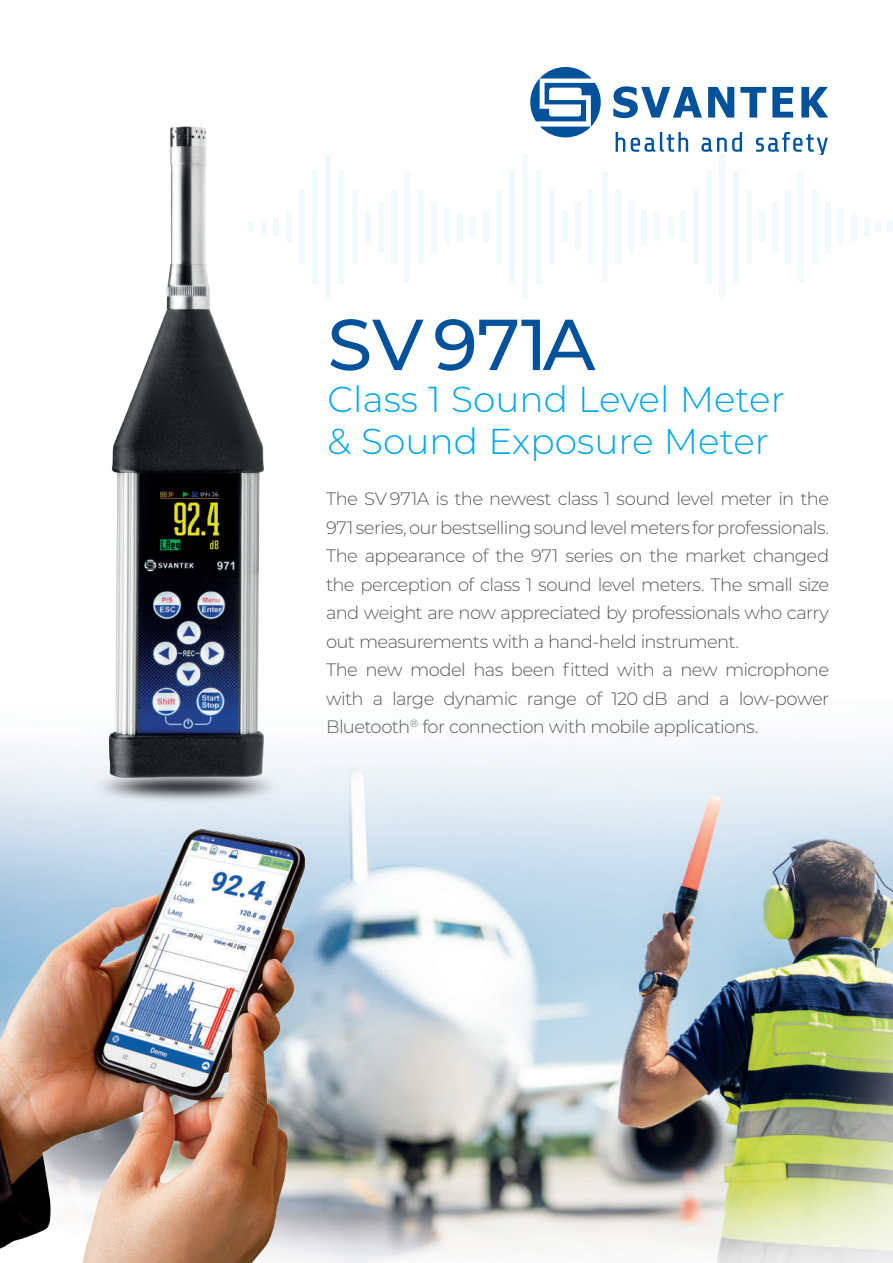
<style>
.page{position:relative;width:893px;height:1263px;background:#fff}
.page>*{position:absolute;margin:0;border:0;box-sizing:border-box;transform-origin:0 0}
.t1{font:500 72px "Montserrat";color:#01529b}
.t2{font:300 36px/42px "Montserrat";color:#00a8e7}
.t3{font:300 18px/28.5px "Montserrat";letter-spacing:-.035em;color:#57585a}
</style>
<div class="page">
<div style="left:483px;top:211px;width:6px;height:31px;background:#f3fafd"></div>
<div style="left:496px;top:190px;width:6px;height:73px;background:#f3fafd"></div>
<div style="left:509px;top:170px;width:6px;height:113px;background:#f3fafd"></div>
<div style="left:522px;top:154px;width:6px;height:145px;background:#f3fafd"></div>
<div style="left:562px;top:211px;width:6px;height:31px;background:#f3fafd"></div>
<div style="left:549px;top:190px;width:6px;height:73px;background:#f3fafd"></div>
<div style="left:536px;top:170px;width:6px;height:113px;background:#f3fafd"></div>
<div style="left:575px;top:202px;width:6px;height:49px;background:#f3fafd"></div>
<div style="left:588px;top:190px;width:6px;height:73px;background:#f3fafd"></div>
<div style="left:602px;top:172px;width:6px;height:109px;background:#f3fafd"></div>
<div style="left:615px;top:190px;width:6px;height:73px;background:#f3fafd"></div>
<div style="left:628px;top:201px;width:6px;height:51px;background:#f3fafd"></div>
<div style="left:641px;top:209px;width:6px;height:35px;background:#f3fafd"></div>
<div style="left:654px;top:213px;width:6px;height:27px;background:#f3fafd"></div>
<div style="left:668px;top:217px;width:6px;height:19px;background:#f3fafd"></div>
<div style="left:680px;top:211px;width:6px;height:31px;background:#f3fafd"></div>
<div style="left:693px;top:190px;width:6px;height:73px;background:#f3fafd"></div>
<div style="left:706px;top:170px;width:6px;height:113px;background:#f3fafd"></div>
<div style="left:719px;top:154px;width:6px;height:145px;background:#f3fafd"></div>
<div style="left:759px;top:211px;width:6px;height:31px;background:#f3fafd"></div>
<div style="left:746px;top:190px;width:6px;height:73px;background:#f3fafd"></div>
<div style="left:732px;top:170px;width:6px;height:113px;background:#f3fafd"></div>
<div style="left:772px;top:202px;width:6px;height:49px;background:#f3fafd"></div>
<div style="left:785px;top:190px;width:6px;height:73px;background:#f3fafd"></div>
<div style="left:798px;top:172px;width:6px;height:109px;background:#f3fafd"></div>
<div style="left:812px;top:190px;width:6px;height:73px;background:#f3fafd"></div>
<div style="left:825px;top:201px;width:6px;height:51px;background:#f3fafd"></div>
<div style="left:838px;top:209px;width:6px;height:35px;background:#f3fafd"></div>
<div style="left:851px;top:213px;width:6px;height:27px;background:#f3fafd"></div>
<div style="left:864px;top:217px;width:6px;height:19px;background:#f3fafd"></div>
<div style="left:431px;top:201px;width:6px;height:51px;background:#f3fafd"></div>
<div style="left:444px;top:209px;width:6px;height:35px;background:#f3fafd"></div>
<div style="left:457px;top:213px;width:6px;height:27px;background:#f3fafd"></div>
<div style="left:470px;top:217px;width:6px;height:19px;background:#f3fafd"></div>
<div style="left:875px;top:221px;width:6px;height:11px;background:#f3fafd"></div>
<div style="left:887px;top:221px;width:6px;height:11px;background:#f3fafd"></div>
<img style="left:0;top:741px;width:893px;height:522px">
<svg style="left:530px;top:67px;width:71px;height:70px"></svg>
<svg style="left:613px;top:86px;width:215px;height:32px"></svg>
<svg style="left:616px;top:132px;width:9px;height:20px"></svg>
<svg style="left:631px;top:132px;width:57px;height:20px"></svg>
<svg style="left:701px;top:132px;width:41px;height:20px"></svg>
<svg style="left:756px;top:132px;width:72px;height:22px"></svg>
<img style="left:0;top:829px;width:305px;height:434px">
<img style="left:34px;top:126px;width:398px;height:696px">
<h1 class="t1" style="left:327px;top:316px;width:269px">SV 971 A</h1>
<h2 class="t2" style="left:327px;top:381px;width:459px">Class 1 Sound Level Meter &amp; Sound Exposure Meter</h2>
<p class="t3" style="left:326px;top:486px;width:505px">The SV 971A is the newest class 1 sound level meter in the 971 series, our bestselling sound level meters for professionals.<br>The appearance of the 971 series on the market changed the perception of class 1 sound level meters. The small size and weight are now appreciated by professionals who carry out measurements with a hand-held instrument.<br>The new model has been fitted with a new microphone with a large dynamic range of 120 dB and a low-power Bluetooth<sup>®</sup> for connection with mobile applications.</p>
</div>
